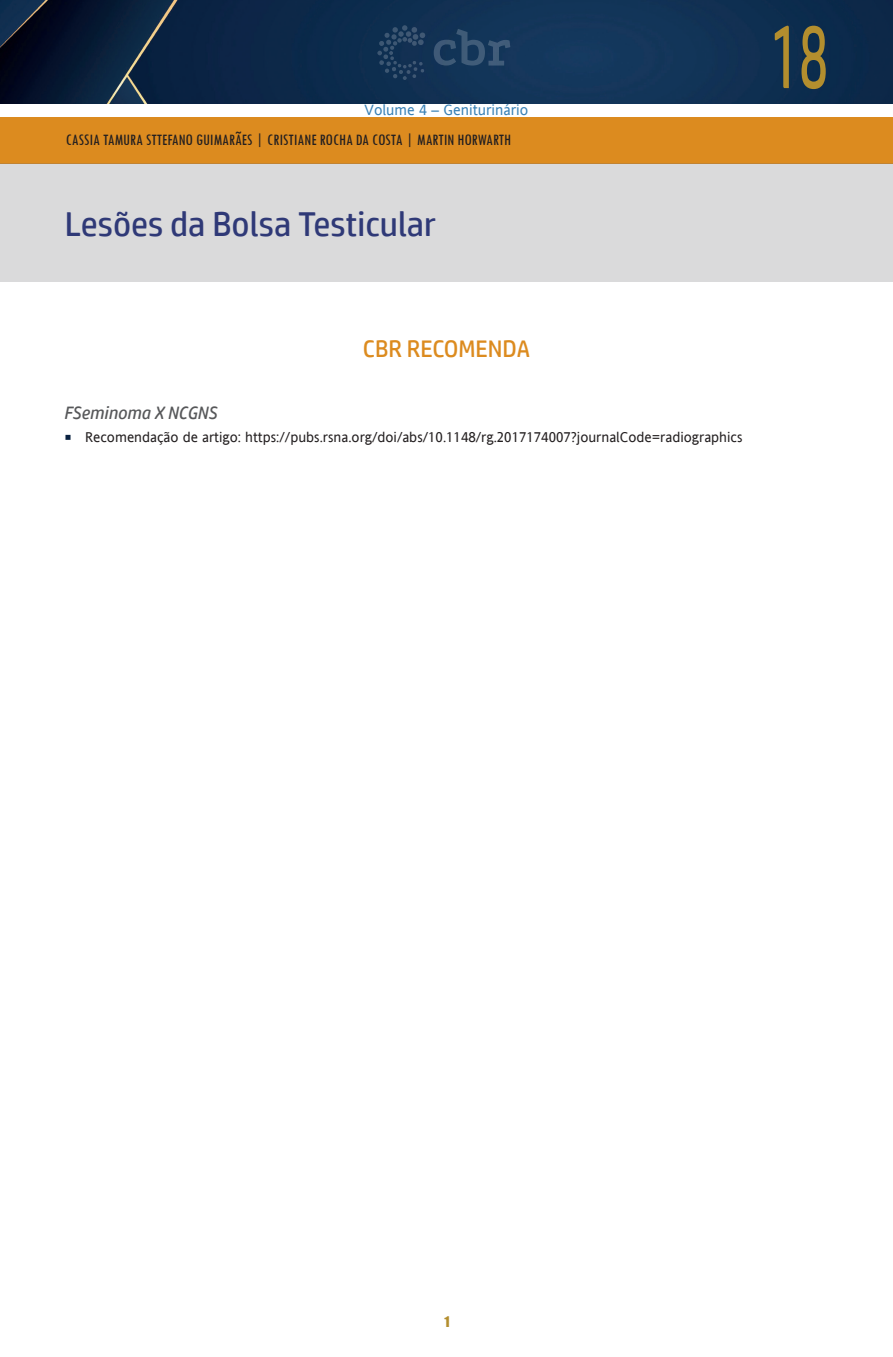
<style>
.page{position:relative;width:893px;height:1357px;background:#fff}
.page>*{position:absolute;margin:0;border:0;box-sizing:border-box;transform-origin:0 0}
.numero_capitulo{font:90px "HP Simplified";color:#b38e2e;scale:.6 1}
.titulo_capitulo{font:34.5px "HP Simplified";color:#2f3977}
.Peso_02{font:24px "HP Simplified";color:#dc8b1f}
.peso_03{font:italic 18px "HP Simplified";color:#57585a}
.autores{font:condensed 16.5px "Tw Cen";color:#231f20}
.t1{font:15px "Andale Sansfor VST";color:#3981b6}
.t2{font:14.25px "Andale Sansfor VST";color:#231f20}
.cabeco{font:13.5px "Impact";color:#b38e2e}
</style>
<div class="page">
<img style="left:0;top:0;width:893px;height:103px">
<div style="left:0;top:117px;width:893px;height:46px;background:#dc8b1f"></div>
<div style="left:0;top:163px;width:893px;height:119px;background:#dadadb"></div>
<svg style="left:434px;top:29px;width:76px;height:37px;background:#224263"></svg>
<svg style="left:377px;top:25px;width:48px;height:55px;background:#1a3859"></svg>
<p class="t1" style="left:365px;top:100px;width:165px">Volume 4 – Geniturinário</p>
<p class="autores" style="left:66px;top:129px;width:447px">CASSIA TAMURA STTEFANO GUIMARÃES | CRISTIANE ROCHA DA COSTA | MARTIN HORWARTH</p>
<p class="titulo_capitulo" style="left:65px;top:204px;width:373px">Lesões da Bolsa Testicular</p>
<p class="numero_capitulo" style="left:770px;top:5px;width:98px">18</p>
<p class="Peso_02" style="left:363px;top:335px;width:169px">CBR RECOMENDA</p>
<p class="peso_03" style="left:64px;top:403px;width:155px">FSeminoma X NCGNS</p>
<p class="t2" style="left:85px;top:427px;width:659px">Recomendação de artigo: https://pubs.rsna.org/doi/abs/10.1148/rg.2017174007?journalCode=radiographics</p>
<p class="cabeco" style="left:444px;top:1310px;width:7px">1</p>
</div>
